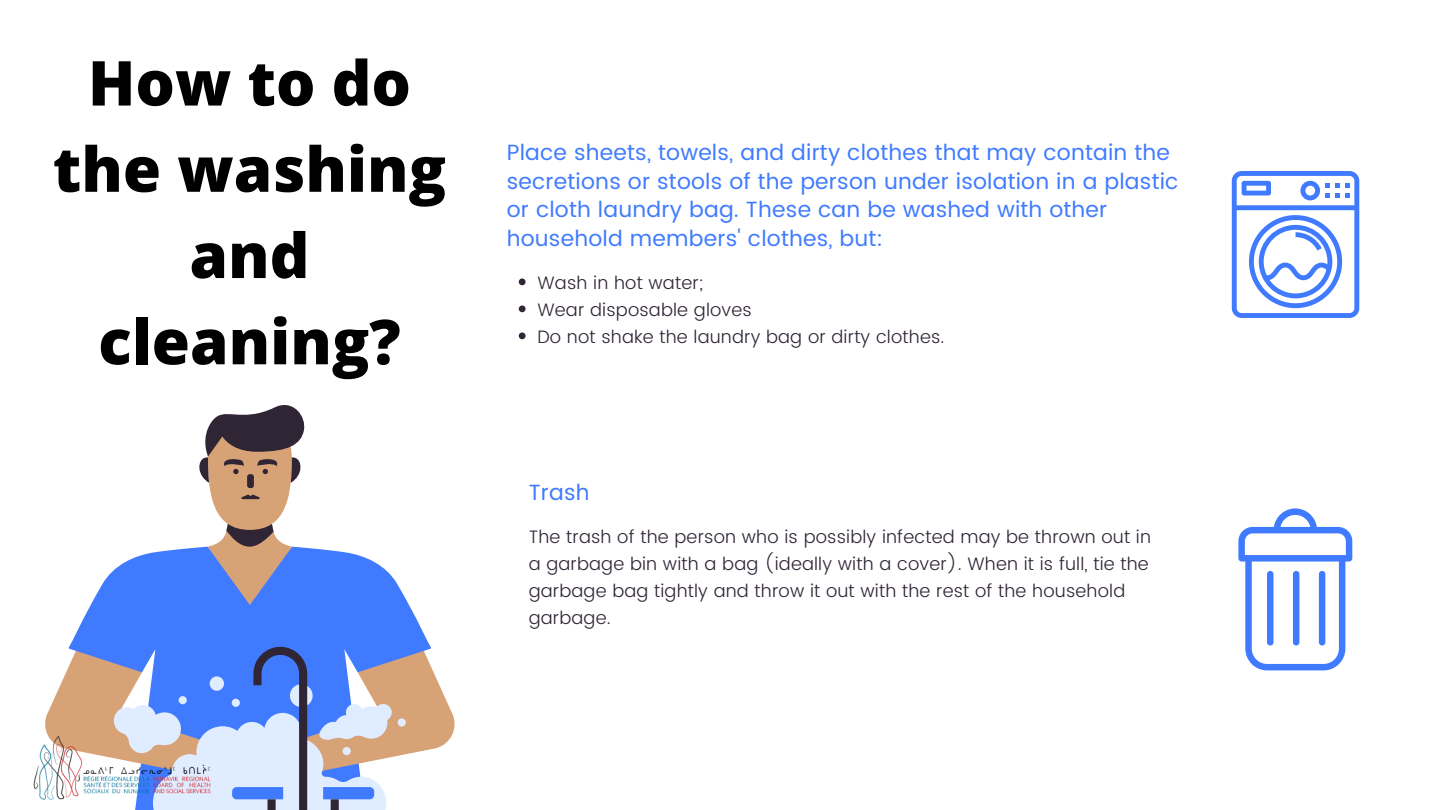
<style>
.page{position:relative;width:1440px;height:810px;background:#fff}
.page>*{position:absolute;margin:0;border:0;box-sizing:border-box;transform-origin:0 0}
.t1{font:800 62px/86.2px "Open Sans";color:#000;text-align:center}
.t2{font:22px/28.5px "Poppins";letter-spacing:.01em;color:#407bff}
.t3{font:300 18px/27px "Poppins";letter-spacing:.01em;color:#2f2535}
</style>
<div class="page">
<svg style="left:45px;top:547px;width:410px;height:208px"></svg>
<svg style="left:113px;top:676px;width:293px;height:134px"></svg>
<svg style="left:204px;top:405px;width:135px;height:405px;background:#7e96d8"></svg>
<svg style="left:199px;top:457px;width:105px;height:90px"></svg>
<img style="left:33px;top:729px;width:220px;height:81px">
<svg style="left:1232px;top:171px;width:127px;height:147px"></svg>
<svg style="left:1238px;top:508px;width:114px;height:162px"></svg>
<svg style="left:519px;top:278px;width:7px;height:7px"></svg>
<svg style="left:519px;top:305px;width:7px;height:7px"></svg>
<svg style="left:519px;top:332px;width:7px;height:7px"></svg>
<h1 class="t1" style="left:53px;top:38px;width:395px">How to do the washing and cleaning?</h1>
<p class="t2" style="left:507px;top:138px;width:673px">Place sheets, towels, and dirty clothes that may contain the secretions or stools of the person under isolation in a plastic or cloth laundry bag. These can be washed with other household members' clothes, but:</p>
<p class="t3" style="left:537px;top:269px;width:409px">Wash in hot water;<br>Wear disposable gloves<br>Do not shake the laundry bag or dirty clothes.</p>
<p class="t2" style="left:529px;top:478px;width:63px">Trash</p>
<p class="t3" style="left:529px;top:524px;width:624px">The trash of the person who is possibly infected may be thrown out in a garbage bin with a bag (ideally with a cover). When it is full, tie the garbage bag tightly and throw it out with the rest of the household garbage.</p>
</div>
